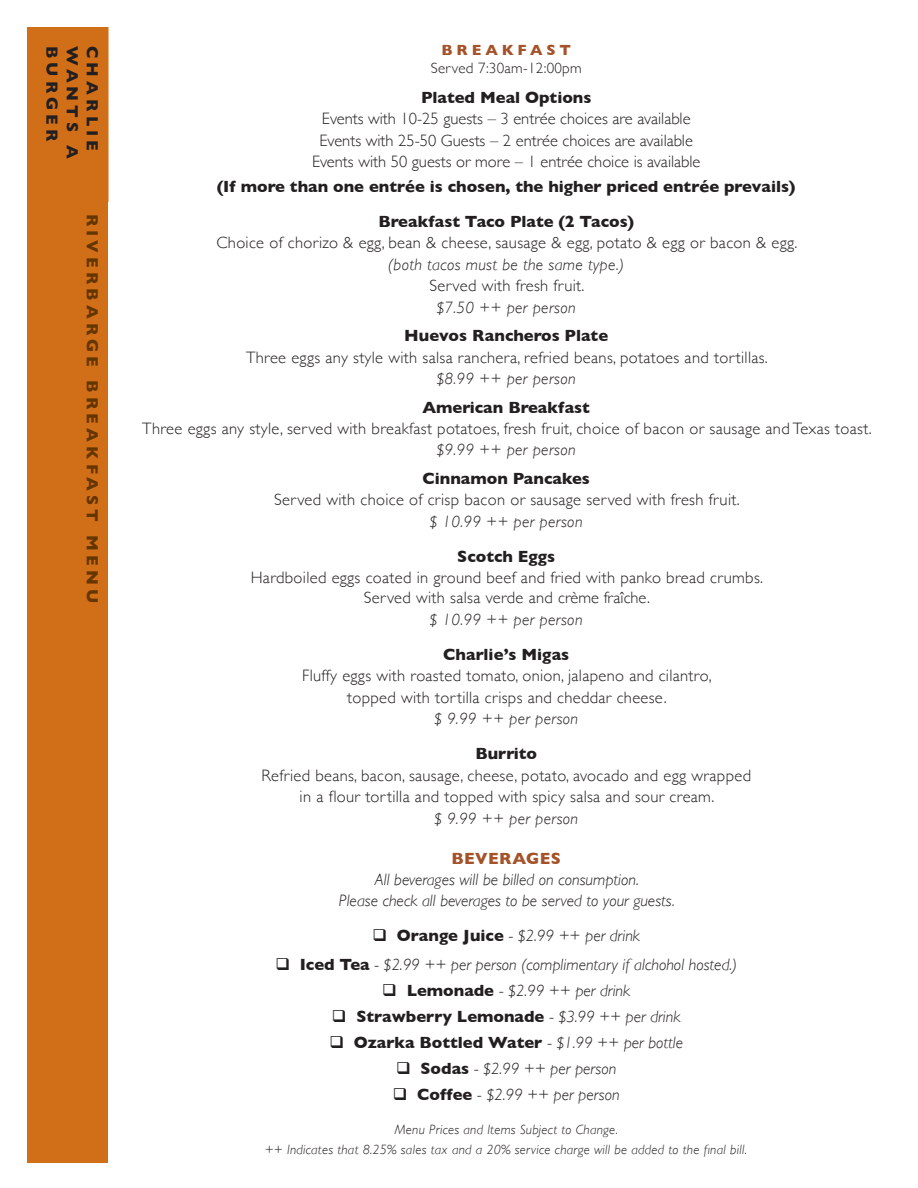
<style>
.page{position:relative;width:918px;height:1188px;background:#fff}
.page>*{position:absolute;margin:0;border:0;box-sizing:border-box;transform-origin:0 0}
.Entree{font:300 16.5px/19.8px "Gill Sans";letter-spacing:.02em;color:#231f20;text-align:center}
.Entree-2{font:700 16.5px/28.5px "Gill Sans";color:#231f20;text-align:center}
.Entree-3{font:italic 300 16.5px "Gill Sans";color:#231f20}
.Entree-4{font:300 16.5px "Gill Sans";color:#231f20}
.Entree-5{font:italic 300 16.5px/28.5px "Gill Sans";letter-spacing:.02em;color:#231f20;text-align:center}
.Category{font:700 16.5px "Gill Sans";letter-spacing:.25em;color:#653500}
.Category-2{font:700 16.5px "Gill Sans";letter-spacing:.25em;color:#231f20}
.Entree-6{font:700 16.5px "Gill Sans";letter-spacing:.025em;color:#a45229}
.Served{font:300 15px "Gill Sans";letter-spacing:.02em;color:#231f20}
.Category-3{font:700 15px "Gill Sans";letter-spacing:.255em;color:#a45229}
.Restrictions{font:italic 300 13.5px "Gill Sans";letter-spacing:.02em;color:#231f20}
.Price{font:italic 300 13.5px "Gill Sans";letter-spacing:.02em;color:#231f20}
.s1{font-weight:300;font-style:italic}
.s2{font-weight:700;font-style:normal}
.s3{font-style:normal}
.s4{font-weight:300}
</style>
<div class="page">
<div style="left:27px;top:27px;width:81px;height:1135px;background:#d06f18"></div>
<p class="Category-2" style="left:65px;top:46px;width:97px;rotate:90deg">BURGER</p>
<p class="Category-2" style="left:85px;top:46px;width:115px;rotate:90deg">WANTS A</p>
<p class="Category-2" style="left:106px;top:46px;width:107px;rotate:90deg">CHARLIE</p>
<p class="Category-3" style="left:442px;top:38px;width:131px">BREAKFAST</p>
<p class="Served" style="left:431px;top:57px;width:153px">Served 7:30am-12:00pm</p>
<p class="Entree-2" style="left:421px;top:83px;width:172px">Plated Meal Options</p>
<p class="Entree-4" style="left:322px;top:106px;width:370px">Events with 10-25 guests – 3 entrée choices are available</p>
<p class="Entree-4" style="left:320px;top:127px;width:375px">Events with 25-50 Guests – 2 entrée choices are available</p>
<p class="Entree-4" style="left:312px;top:149px;width:390px">Events with 50 guests or more – 1 entrée choice is available</p>
<p class="Entree-2" style="left:217px;top:171px;width:580px">(If more than one entrée is chosen, the higher priced entrée prevails)</p>
<p class="Entree-2" style="left:378px;top:206px;width:257px">Breakfast Taco Plate (2 Tacos)</p>
<p class="Entree" style="left:216px;top:232px;width:582px">Choice of chorizo &amp; egg, bean &amp; cheese, sausage &amp; egg, potato &amp; egg or bacon &amp; egg.</p>
<p class="Entree-5" style="left:388px;top:250px;width:237px">(both tacos must be the same type.)</p>
<p class="Entree" style="left:429px;top:275px;width:157px">Served with fresh fruit.</p>
<p class="Entree-2" style="left:404px;top:292px;width:205px"><span class="s1">$7.50 ++ per person<br></span>Huevos Rancheros Plate</p>
<p class="Entree" style="left:246px;top:346px;width:523px">Three eggs any style with salsa ranchera, refried beans, potatoes and tortillas.</p>
<p class="Entree-2" style="left:422px;top:364px;width:169px"><span class="s1">$8.99 ++ per person<br></span>American Breakfast</p>
<p class="Entree" style="left:142px;top:418px;width:731px">Three eggs any style, served with breakfast potatoes, fresh fruit, choice of bacon or sausage and Texas toast.</p>
<p class="Entree-5" style="left:423px;top:436px;width:169px">$9.99 ++ per person<br><span class="s2">Cinnamon Pancakes</span></p>
<p class="Entree" style="left:274px;top:489px;width:467px">Served with choice of crisp bacon or sausage served with fresh fruit.</p>
<p class="Entree-5" style="left:430px;top:507px;width:154px">$ 10.99 ++ per person</p>
<p class="Entree-2" style="left:457px;top:542px;width:99px">Scotch Eggs</p>
<p class="Entree" style="left:251px;top:567px;width:514px">Hardboiled eggs coated in ground beef and fried with panko bread crumbs.<br>Served with salsa verde and crème fraîche.</p>
<p class="Entree-5" style="left:430px;top:605px;width:154px">$ 10.99 ++ per person</p>
<p class="Entree-2" style="left:443px;top:639px;width:127px">Charlie’s Migas</p>
<p class="Entree" style="left:302px;top:665px;width:411px">Fluffy eggs with roasted tomato, onion, jalapeno and cilantro,</p>
<p class="Entree" style="left:347px;top:687px;width:321px">topped with tortilla crisps and cheddar cheese.</p>
<p class="Entree-5" style="left:434px;top:704px;width:145px">$ 9.99 ++ per person</p>
<p class="Entree-2" style="left:475px;top:739px;width:63px">Burrito</p>
<p class="Entree" style="left:261px;top:764px;width:491px">Refried beans, bacon, sausage, cheese, potato, avocado and egg wrapped</p>
<p class="Entree" style="left:300px;top:786px;width:416px">in a flour tortilla and topped with spicy salsa and sour cream.</p>
<p class="Entree-5" style="left:434px;top:804px;width:145px">$ 9.99 ++ per person</p>
<p class="Category" style="left:106px;top:214px;width:391px;rotate:90deg">RIVERBARGE BREAKFAST MENU</p>
<p class="Entree-6" style="left:451px;top:845px;width:111px">BEVERAGES</p>
<p class="Entree-3" style="left:375px;top:870px;width:265px">All beverages will be billed on consumption.</p>
<p class="Entree-3" style="left:339px;top:892px;width:337px">Please check all beverages to be served to your guests.</p>
<p class="Entree-3" style="left:373px;top:927px;width:269px">❑ <span class="s2">Orange Juice</span> <span class="s3">-</span> $2.99 ++ per drink</p>
<p class="Entree-3" style="left:275px;top:955px;width:463px">❑ <span class="s2">Iced Tea</span> <span class="s3">-</span> $2.99 ++ per person (complimentary if alchohol hosted.)</p>
<p class="Entree-3" style="left:382px;top:981px;width:249px">❑ <span class="s2">Lemonade</span> <span class="s3">-</span> $2.99 ++ per drink</p>
<p class="Entree-2" style="left:332px;top:1002px;width:350px">❑ Strawberry Lemonade <span class="s4">-</span> <span class="s1">$3.99 ++ per drink</span></p>
<p class="Entree-2" style="left:329px;top:1028px;width:355px">❑ Ozarka Bottled Water <span class="s4">-</span> <span class="s1">$1.99 ++ per bottle</span></p>
<p class="Entree-3" style="left:396px;top:1059px;width:222px">❑ <span class="s2">Sodas</span> <span class="s3">-</span> $2.99 ++ per person</p>
<p class="Entree-3" style="left:393px;top:1085px;width:228px">❑ <span class="s2">Coffee</span> <span class="s3">-</span> $2.99 ++ per person</p>
<p class="Price" style="left:395px;top:1122px;width:225px">Menu Prices and Items Subject to Change.</p>
<p class="Restrictions" style="left:265px;top:1142px;width:484px">++ Indicates that 8.25% sales tax and a 20% service charge will be added to the final bill.</p>
</div>
